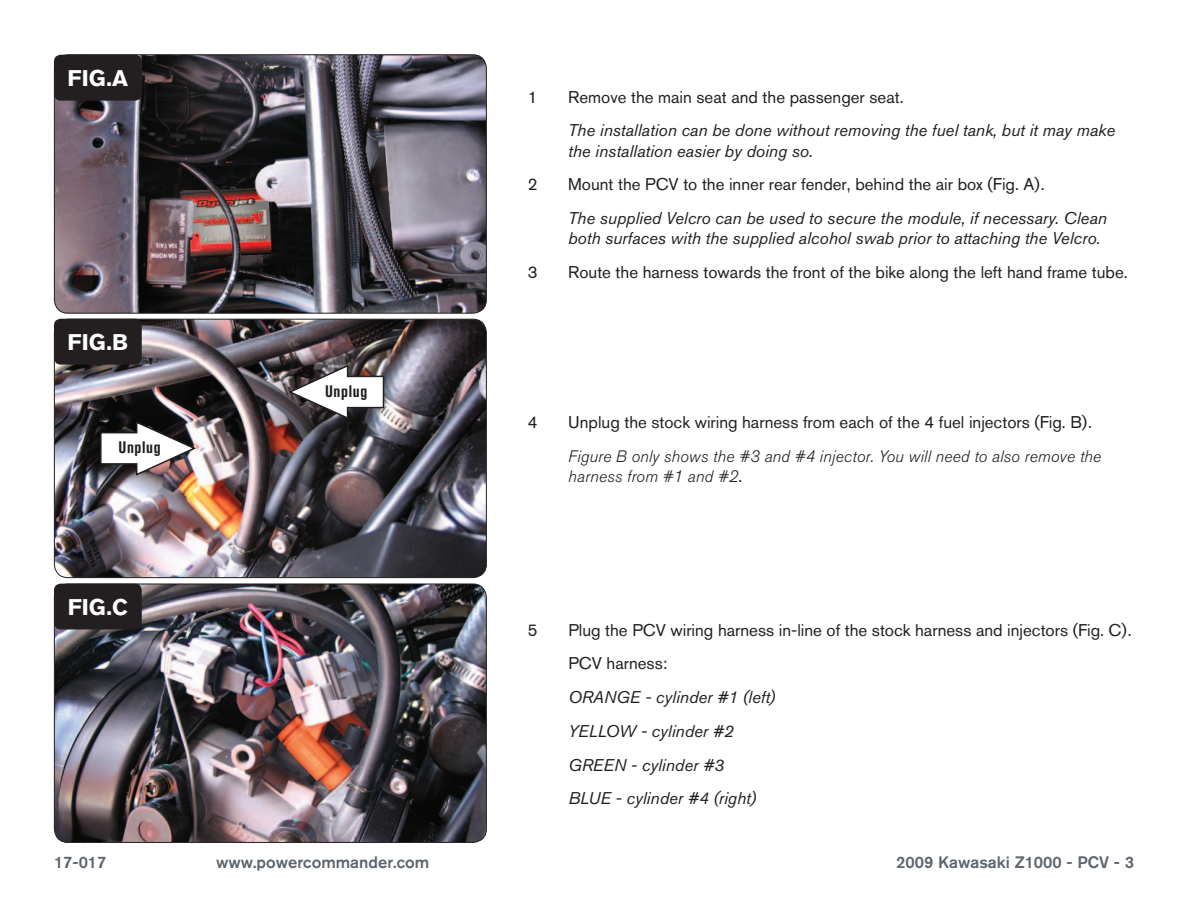
<style>
.page{position:relative;width:1188px;height:918px;background:#fff}
.page>*{position:absolute;margin:0;border:0;box-sizing:border-box;transform-origin:0 0}
.t1{font:700 22.5px "Akzidenz Grotesk BQ";color:#fff}
.Bodycopy{font:16.8px "Akzidenz Grotesk BQ";color:#231f20}
.Bodycopy-2{font:italic 16.8px/20.2px "Akzidenz Grotesk BQ";color:#231f20}
.Bodycopy-3{font:italic 300 16.5px/20.2px "Akzidenz Grotesk BQ";letter-spacing:.01em;color:#231f20}
.t2{font:500 16.5px "Akzidenz Grotesk BQ";color:#5e656c}
.Callouts{font:700 condensed 16.5px "Akzidenz Grotesk BQ";letter-spacing:.04em;color:#231f20}
.s1{font-weight:400;font-style:normal;font-size:16.8px}
</style>
<div class="page">
<img style="left:54px;top:55px;width:431px;height:257px">
<div style="left:54px;top:54px;width:433px;height:260px;border:1px solid #231f20;border-radius:14px"></div>
<div style="left:54px;top:55px;width:88px;height:46px;background:#231f20;border-radius:7px"></div>
<img style="left:54px;top:319px;width:432px;height:259px">
<div style="left:54px;top:319px;width:88px;height:46px;background:#231f20;border-radius:7px"></div>
<img style="left:53px;top:362px;width:434px;height:193px">
<img style="left:54px;top:584px;width:432px;height:258px">
<div style="left:54px;top:584px;width:433px;height:259px;border:1px solid #231f20;border-radius:14px"></div>
<div style="left:54px;top:584px;width:88px;height:45px;background:#231f20;border-radius:7px"></div>
<p class="t1" style="left:68px;top:65px;width:62px">FIG.A</p>
<p class="t1" style="left:68px;top:329px;width:62px">FIG.B</p>
<p class="Callouts" style="left:118px;top:438px;width:44px">Unplug</p>
<p class="t1" style="left:68px;top:594px;width:62px">FIG.C</p>
<p class="Callouts" style="left:325px;top:382px;width:44px">Unplug</p>
<p class="Bodycopy" style="left:528px;top:87px;width:11px">1</p>
<p class="Bodycopy" style="left:568px;top:87px;width:337px">Remove the main seat and the passenger seat.</p>
<p class="Bodycopy-2" style="left:568px;top:120px;width:548px">The installation can be done without removing the fuel tank, but it may make the installation easier by doing so.</p>
<p class="Bodycopy" style="left:528px;top:175px;width:11px">2</p>
<p class="Bodycopy" style="left:568px;top:175px;width:478px">Mount the PCV to the inner rear fender, behind the air box (Fig. A).</p>
<p class="Bodycopy-2" style="left:568px;top:208px;width:540px">The supplied Velcro can be used to secure the module, if necessary. Clean both surfaces with the supplied alcohol swab prior to attaching the Velcro.</p>
<p class="Bodycopy" style="left:528px;top:262px;width:11px">3</p>
<p class="Bodycopy" style="left:568px;top:262px;width:561px">Route the harness towards the front of the bike along the left hand frame tube.</p>
<p class="Bodycopy" style="left:528px;top:412px;width:11px">4</p>
<p class="Bodycopy" style="left:568px;top:412px;width:525px">Unplug the stock wiring harness from each of the 4 fuel injectors (Fig. B).</p>
<p class="Bodycopy-3" style="left:568px;top:446px;width:535px">Figure B only shows the #3 and #4 injector. You will need to also remove the harness from #1 and #2<span class="s1">.</span></p>
<p class="Bodycopy" style="left:528px;top:620px;width:11px">5</p>
<p class="Bodycopy" style="left:568px;top:620px;width:565px">Plug the PCV wiring harness in-line of the stock harness and injectors (Fig. C).</p>
<p class="Bodycopy" style="left:568px;top:654px;width:101px">PCV harness:</p>
<p class="Bodycopy-2" style="left:568px;top:687px;width:208px">ORANGE - cylinder #1 (left)</p>
<p class="Bodycopy-2" style="left:568px;top:721px;width:167px">YELLOW - cylinder #2</p>
<p class="Bodycopy-2" style="left:568px;top:755px;width:157px">GREEN - cylinder #3</p>
<p class="Bodycopy-2" style="left:568px;top:788px;width:189px">BLUE - cylinder #4 (right)</p>
<p class="t2" style="left:54px;top:852px;width:54px">17-017</p>
<p class="t2" style="left:216px;top:852px;width:215px">www.powercommander.com</p>
<p class="t2" style="left:896px;top:852px;width:239px">2009 Kawasaki Z1000 - PCV - 3</p>
</div>
